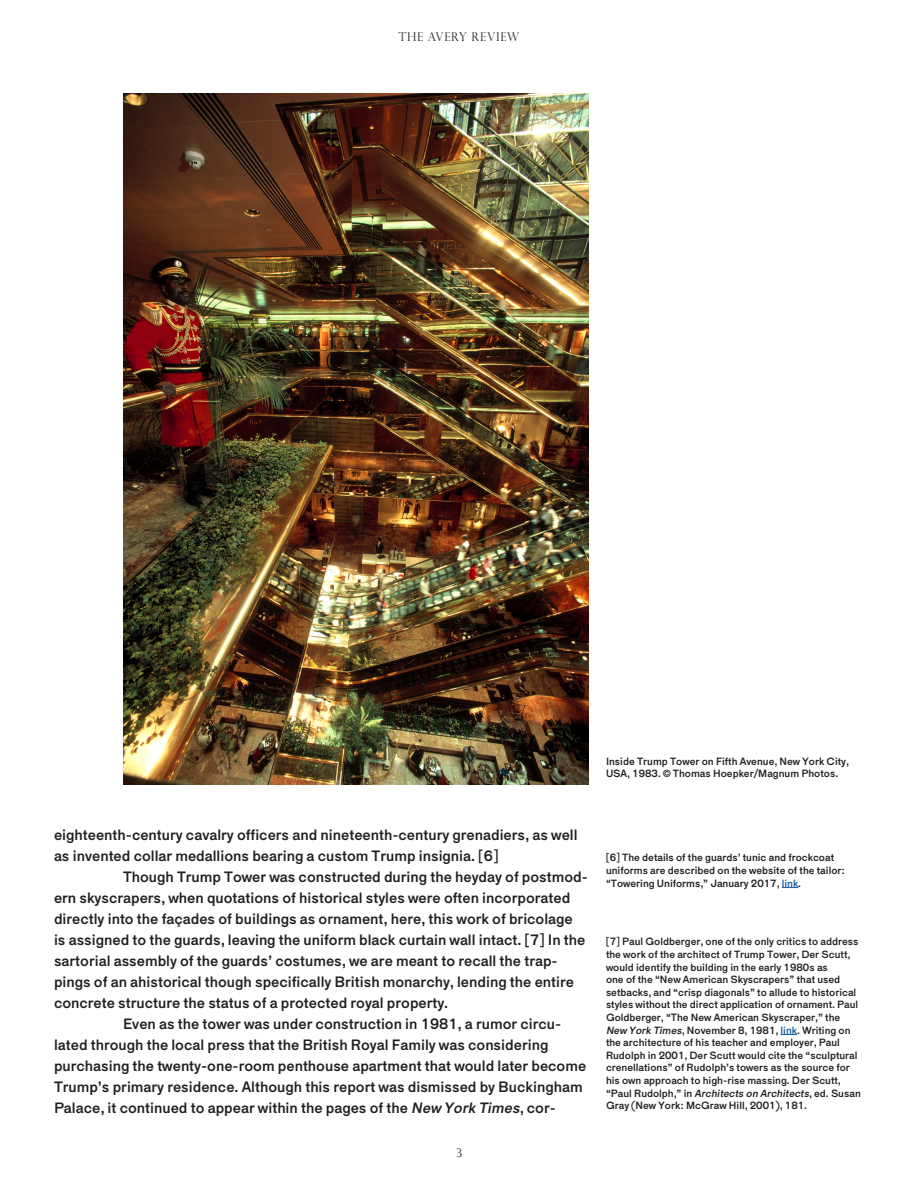
<style>
.page{position:relative;width:918px;height:1188px;background:#fff}
.page>*{position:absolute;margin:0;border:0;box-sizing:border-box;transform-origin:0 0}
.Main_Paragraph{font:15px/21px "Maria Pro";color:#231f20}
.t1{font:300 12px "Perpetua Titling MT Std";letter-spacing:.06em;color:#231f20}
.Footnotes{font:10.5px/12.6px "Maria Pro";color:#231f20}
.Captions{font:10.5px/12.6px "Maria Pro";color:#231f20}
.s1{font-style:italic}
.s2{color:#175d9e}
</style>
<div class="page">
<svg style="left:782px;top:887px;width:16px;height:1px"></svg>
<svg style="left:781px;top:1034px;width:16px;height:1px"></svg>
<img style="left:123px;top:94px;width:465px;height:691px">
<p class="t1" style="left:399px;top:30px;width:122px">THE AVERY REVIEW</p>
<p class="Captions" style="left:606px;top:755px;width:244px">Inside Trump Tower on Fifth Avenue, New York City,<br>USA, 1983. © Thomas Hoepker/Magnum Photos.</p>
<p class="Main_Paragraph" style="left:54px;top:825px;width:525px">eighteenth-century cavalry officers and nineteenth-century grenadiers, as well as invented collar medallions bearing a custom Trump insignia. [6]</p>
<p class="Main_Paragraph" style="left:54px;top:867px;width:536px;text-indent:69px">Though Trump Tower was constructed during the heyday of postmod&shy;ern skyscrapers, when quotations of historical styles were often incorporated directly into the façades of buildings as ornament, here, this work of bricolage is assigned to the guards, leaving the uniform black curtain wall intact. [7] In the sartorial assembly of the guards’ costumes, we are meant to recall the trap&shy;pings of an ahistorical though specifically British monarchy, lending the entire concrete structure the status of a protected royal property.</p>
<p class="Main_Paragraph" style="left:54px;top:1014px;width:534px;text-indent:69px">Even as the tower was under construction in 1981, a rumor circu&shy;lated through the local press that the British Royal Family was considering purchasing the twenty-one-room penthouse apartment that would later become Trump’s primary residence. Although this report was dismissed by Buckingham Palace, it continued to appear within the pages of the <span class="s1">New York Times</span>, cor-</p>
<p class="t1" style="left:456px;top:1146px;width:7px">3</p>
<p class="Footnotes" style="left:606px;top:851px;width:240px">[6] The details of the guards’ tunic and frockcoat uniforms are described on the website of the tailor: “Towering Uniforms,” January 2017, <span class="s2">link</span>.</p>
<p class="Footnotes" style="left:606px;top:935px;width:256px">[7] Paul Goldberger, one of the only critics to address the work of the architect of Trump Tower, Der Scutt, would identify the building in the early 1980s as<br>one of the “New American Skyscrapers” that used setbacks, and “crisp diagonals” to allude to historical styles without the direct application of ornament. Paul Goldberger, “The New American Skyscraper,” the <span class="s1">New York Times</span>, November 8, 1981, <span class="s2">link</span>. Writing on the architecture of his teacher and employer, Paul Rudolph in 2001, Der Scutt would cite the “sculptural crenellations” of Rudolph’s towers as the source for his own approach to high-rise massing. Der Scutt,<br>“ Pa u l R u d o l p h , ” i n <span class="s1">Architects on Architects</span>, e d . S u s a n Gray (New York: McGraw Hill, 2001), 181.</p>
</div>
